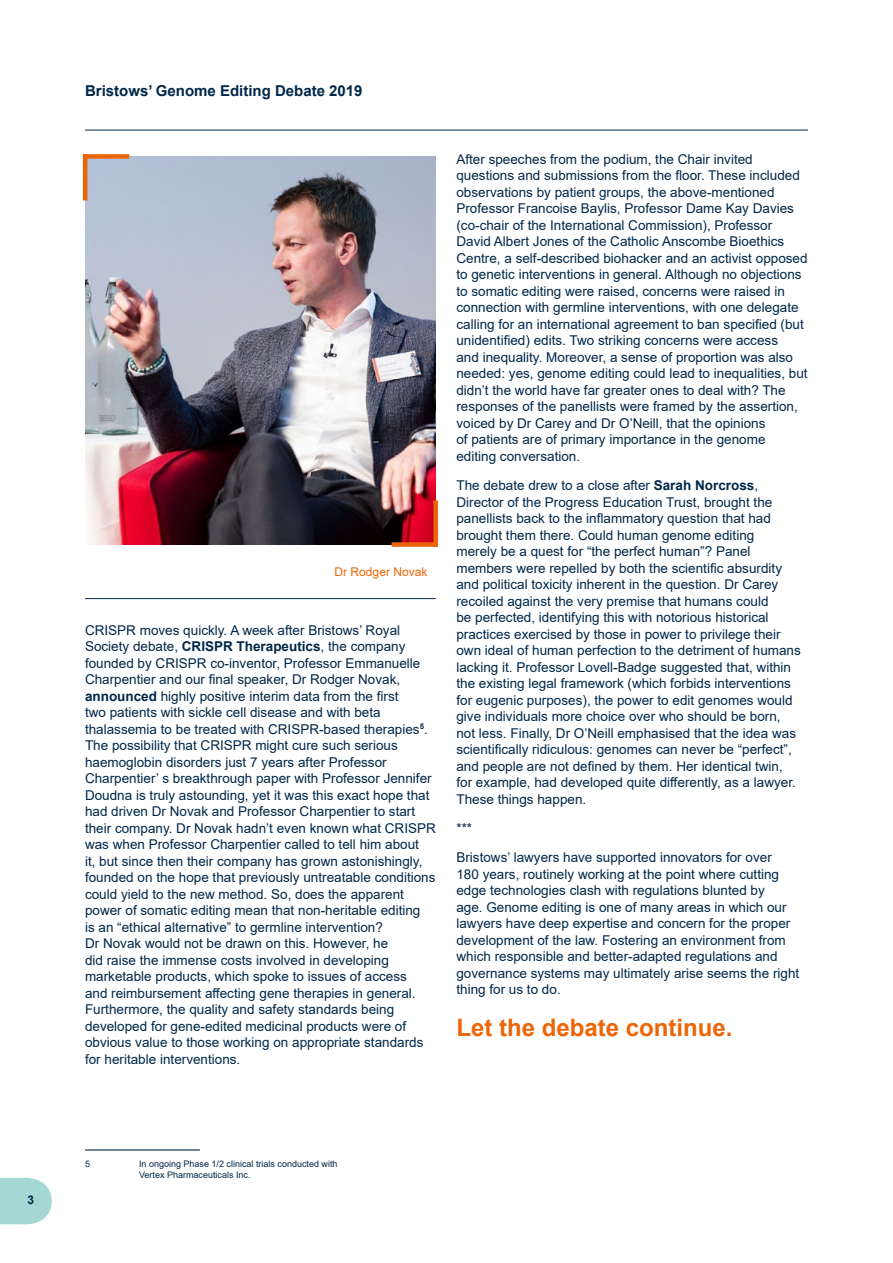
<style>
.page{position:relative;width:893px;height:1263px;background:#fff}
.page>*{position:absolute;margin:0;border:0;box-sizing:border-box;transform-origin:0 0}
.t1{font:700 24px "Arial";color:#ec6608}
.t2{font:700 15px "Arial";color:#002749}
.t3{font:13.5px/16.5px "Arial";color:#002749}
.t4{font:12px "Arial";color:#ec6608}
.t5{font:700 12px "Arial";color:#002749}
.t6{font:9px/10.8px "Arial";color:#002749}
.s1{font-weight:700}
</style>
<div class="page">
<svg style="left:0;top:1178px;width:52px;height:46px;background:#addad9"></svg>
<hr style="left:85px;top:130px;width:723px;height:1px;background:#002749">
<img style="left:85px;top:156px;width:351px;height:389px">
<hr style="left:85px;top:598px;width:351px;height:1px;background:#002749">
<hr style="left:83px;top:154px;width:4px;height:47px;background:#ec6608">
<div style="left:83px;top:154px;width:46px;height:5px;background:#ec6608"></div>
<div style="left:433px;top:500px;width:5px;height:47px;background:#ec6608"></div>
<div style="left:392px;top:542px;width:46px;height:5px;background:#ec6608"></div>
<hr style="left:85px;top:1149px;width:115px;height:1px;background:#002749">
<p class="t5" style="left:28px;top:1191px;width:8px">3</p>
<p class="t2" style="left:85px;top:80px;width:279px">Bristows’ Genome Editing Debate 2019</p>
<p class="t4" style="left:335px;top:563px;width:94px">Dr Rodger Novak</p>
<p class="t3" style="left:85px;top:622px;width:352px">CRISPR moves quickly. A week after Bristows’ Royal Society debate, <span class="s1">CRISPR Therapeutics</span>, the company founded by CRISPR co-inventor, Professor Emmanuelle Charpentier and our final speaker, Dr Rodger Novak, <span class="s1">announced</span> highly positive interim data from the first<br>two patients with sickle cell disease and with beta thalassemia to be treated with CRISPR-based therapies<sup>5</sup>.<br>The possibility that CRISPR might cure such serious haemoglobin disorders just 7 years after Professor Charpentier’ s breakthrough paper with Professor Jennifer Doudna is truly astounding, yet it was this exact hope that had driven Dr Novak and Professor Charpentier to start their company. Dr Novak hadn’t even known what CRISPR was when Professor Charpentier called to tell him about<br>it, but since then their company has grown astonishingly, founded on the hope that previously untreatable conditions could yield to the new method. So, does the apparent power of somatic editing mean that non-heritable editing<br>is an “ethical alternative” to germline intervention?<br>Dr Novak would not be drawn on this. However, he<br>did raise the immense costs involved in developing marketable products, which spoke to issues of access<br>and reimbursement affecting gene therapies in general.<br>Furthermore, the quality and safety standards being developed for gene-edited medicinal products were of obvious value to those working on appropriate standards for heritable interventions.</p>
<p class="t3" style="left:456px;top:151px;width:353px">After speeches from the podium, the Chair invited questions and submissions from the floor. These included observations by patient groups, the above-mentioned Professor Francoise Baylis, Professor Dame Kay Davies (co-chair of the International Commission), Professor David Albert Jones of the Catholic Anscombe Bioethics Centre, a self-described biohacker and an activist opposed to genetic interventions in general. Although no objections to somatic editing were raised, concerns were raised in connection with germline interventions, with one delegate calling for an international agreement to ban specified (but unidentified) edits. Two striking concerns were access<br>and inequality. Moreover, a sense of proportion was also needed: yes, genome editing could lead to inequalities, but didn’t the world have far greater ones to deal with? The responses of the panellists were framed by the assertion, voiced by Dr Carey and Dr O’Neill, that the opinions<br>of patients are of primary importance in the genome editing conversation.</p>
<p class="t3" style="left:456px;top:477px;width:346px">The debate drew to a close after <span class="s1">Sarah Norcross</span>, Director of the Progress Education Trust, brought the panellists back to the inflammatory question that had brought them there. Could human genome editing<br>merely be a quest for “the perfect human”? Panel members were repelled by both the scientific absurdity and political toxicity inherent in the question. Dr Carey recoiled against the very premise that humans could<br>be perfected, identifying this with notorious historical practices exercised by those in power to privilege their own ideal of human perfection to the detriment of humans lacking it. Professor Lovell-Badge suggested that, within the existing legal framework (which forbids interventions for eugenic purposes), the power to edit genomes would give individuals more choice over who should be born, not less. Finally, Dr O’Neill emphasised that the idea was scientifically ridiculous: genomes can never be “perfect”, and people are not defined by them. Her identical twin, for example, had developed quite differently, as a lawyer.<br>These things happen.</p>
<p class="t3" style="left:456px;top:813px;width:317px;line-height:29.2px">***<br>Bristows’ lawyers have supported innovators for over</p>
<p class="t3" style="left:456px;top:866px;width:344px">180 years, routinely working at the point where cutting edge technologies clash with regulations blunted by<br>age. Genome editing is one of many areas in which our lawyers have deep expertise and concern for the proper development of the law. Fostering an environment from which responsible and better-adapted regulations and governance systems may ultimately arise seems the right thing for us to do.</p>
<h1 class="t1" style="left:456px;top:1010px;width:278px">Let the debate continue.</h1>
<p class="t6" style="left:85px;top:1158px;width:7px">5</p>
<p class="t6" style="left:139px;top:1158px;width:200px">In ongoing Phase 1/2 clinical trials conducted with<br>Vertex Pharmaceuticals Inc.</p>
</div>
